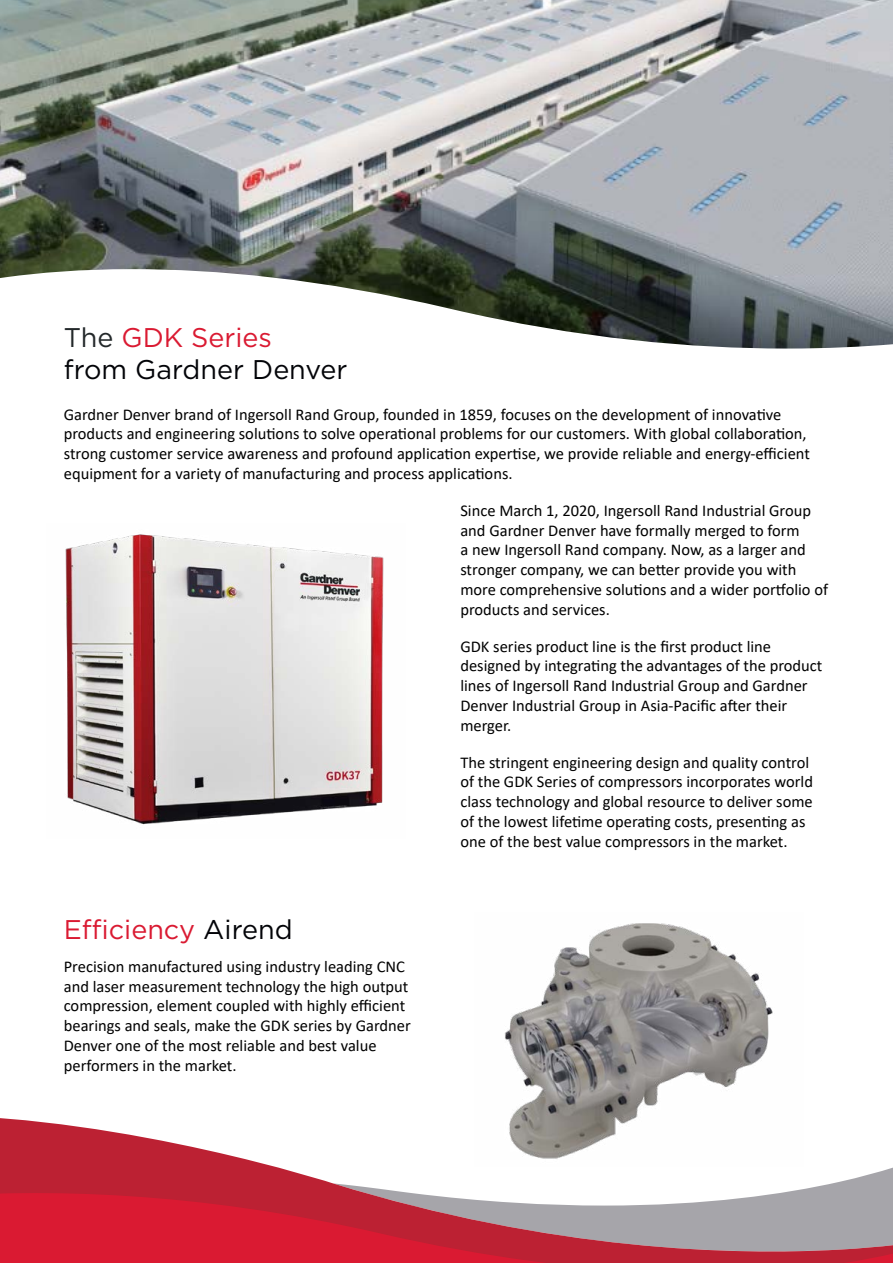
<style>
.page{position:relative;width:893px;height:1263px;background:#fff}
.page>*{position:absolute;margin:0;border:0;box-sizing:border-box;transform-origin:0 0}
.t1{font:27px/32.4px "Gotham";color:#030408}
.t2{font:27px "Gotham";color:#da1a32}
.t3{font:16.5px/19.8px "Calibri";color:#000}
.s1{color:#23282a}
.s2{color:#da1a32}
.s3{color:#030408}
</style>
<div class="page">
<svg style="left:0;top:1118px;width:893px;height:71px"></svg>
<svg style="left:0;top:1189px;width:893px;height:74px;background:#c55665"></svg>
<img style="left:0;top:0;width:893px;height:349px">
<img style="left:474px;top:923px;width:329px;height:243px">
<img style="left:65px;top:534px;width:319px;height:291px">
<h1 class="t1" style="left:64px;top:321px;width:285px"><span class="s1">The</span> <span class="s2">GDK Series<br></span>from Gardner Denver</h1>
<p class="t3" style="left:64px;top:404px;width:748px">Gardner Denver brand of Ingersoll Rand Group, founded in 1859, focuses on the development of innovative products and engineering solutions to solve operational problems for our customers. With global collaboration, strong customer service awareness and profound application expertise, we provide reliable and energy-efficient equipment for a variety of manufacturing and process applications.</p>
<p class="t3" style="left:460px;top:500px;width:369px">Since March 1, 2020, Ingersoll Rand Industrial Group and Gardner Denver have formally merged to form<br>a new Ingersoll Rand company. Now, as a larger and stronger company, we can better provide you with more comprehensive solutions and a wider portfolio of products and services.</p>
<p class="t3" style="left:460px;top:636px;width:363px">GDK series product line is the first product line designed by integrating the advantages of the product lines of Ingersoll Rand Industrial Group and Gardner Denver Industrial Group in Asia-Pacific after their merger.</p>
<p class="t3" style="left:460px;top:752px;width:354px">The stringent engineering design and quality control of the GDK Series of compressors incorporates world class technology and global resource to deliver some of the lowest lifetime operating costs, presenting as one of the best value compressors in the market.</p>
<h1 class="t2" style="left:64px;top:912px;width:230px">Efficiency <span class="s3">Airend</span></h1>
<p class="t3" style="left:64px;top:956px;width:349px">Precision manufactured using industry leading CNC and laser measurement technology the high output compression, element coupled with highly efficient bearings and seals, make the GDK series by Gardner Denver one of the most reliable and best value performers in the market.</p>
</div>
